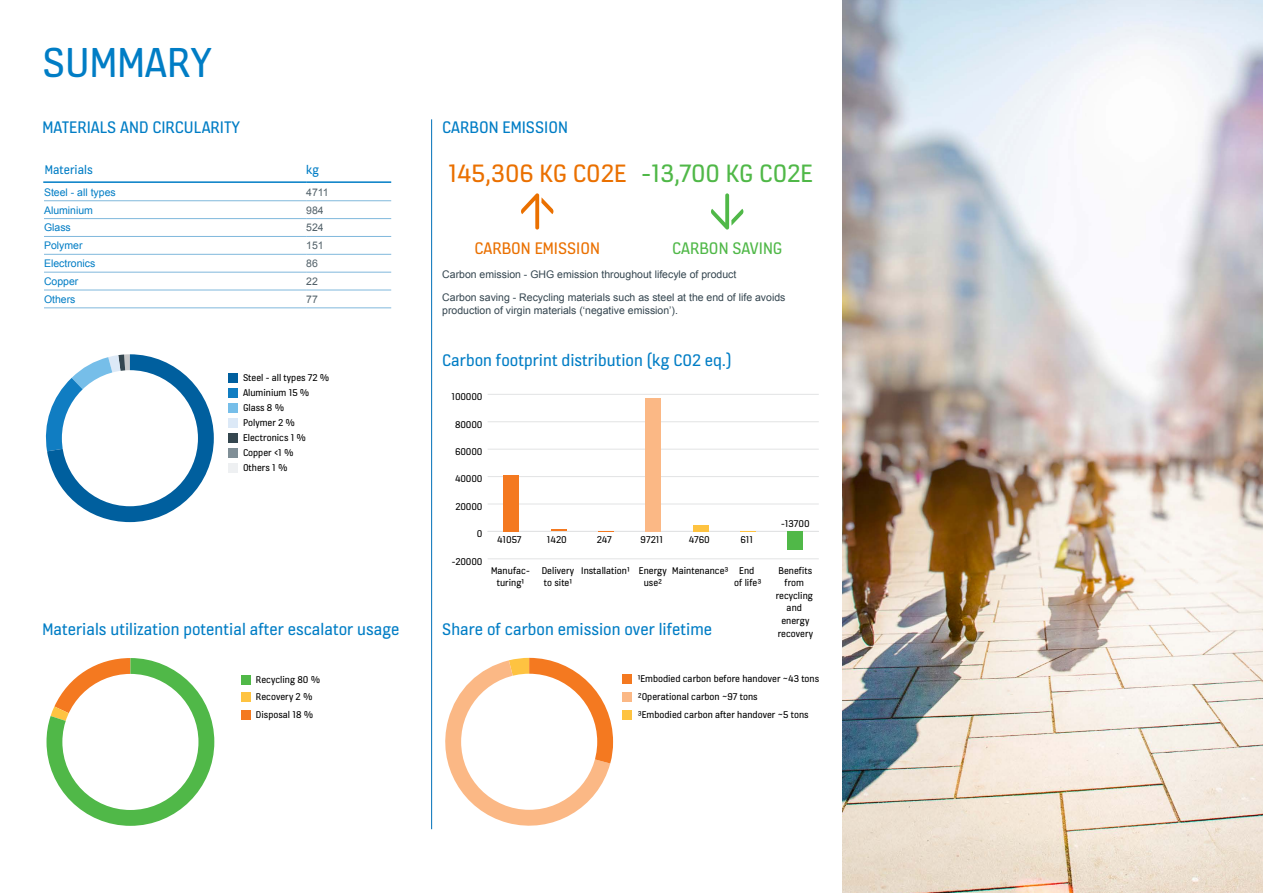
<style>
.page{position:relative;width:1263px;height:893px;background:#fff}
.page>*{position:absolute;margin:0;border:0;box-sizing:border-box;transform-origin:0 0}
.t1{font:45px "KONE Information";color:#007dc5}
.t2{font:27px "KONE Information";color:#ea7000}
.t3{font:18px "KONE Information";color:#007dc5}
.t4{font:18px "KONE Information";color:#ea7000}
.t5{font:18px "KONE Information";color:#50b848}
.t6{font:13.5px "KONE Information";color:#007dc5}
.t7{font:10.5px/12.6px "KONE Information";color:#000}
.t8{font:10.5px/22.4px "Arial";color:#34454f}
.t9{font:10.5px "Arial";color:#007dc5}
.t10{font:10.5px "Arial";color:#526169}
.s1{color:#50b848}
</style>
<div class="page">
<hr style="left:431px;top:119px;width:1px;height:710px;background:#0071b9">
<hr style="left:43px;top:181px;width:263px;height:2px;background:#007dc5">
<hr style="left:306px;top:181px;width:85px;height:2px;background:#007dc5">
<hr style="left:44px;top:200px;width:262px;height:1px;background:#80b8dc">
<hr style="left:306px;top:200px;width:85px;height:1px;background:#80b8dc">
<hr style="left:44px;top:218px;width:262px;height:1px;background:#80b8dc">
<hr style="left:306px;top:218px;width:85px;height:1px;background:#80b8dc">
<hr style="left:44px;top:236px;width:262px;height:1px;background:#80b8dc">
<hr style="left:306px;top:236px;width:85px;height:1px;background:#80b8dc">
<hr style="left:44px;top:254px;width:262px;height:1px;background:#80b8dc">
<hr style="left:306px;top:254px;width:85px;height:1px;background:#80b8dc">
<hr style="left:44px;top:272px;width:262px;height:1px;background:#80b8dc">
<hr style="left:306px;top:272px;width:85px;height:1px;background:#80b8dc">
<hr style="left:44px;top:290px;width:262px;height:1px;background:#80b8dc">
<hr style="left:306px;top:290px;width:85px;height:1px;background:#80b8dc">
<hr style="left:44px;top:307px;width:262px;height:1px;background:#80b8dc">
<hr style="left:306px;top:307px;width:85px;height:1px;background:#80b8dc">
<svg style="left:47px;top:658px;width:167px;height:168px"></svg>
<div style="left:62px;top:674px;width:136px;height:136px;background:#fff;border-radius:50%"></div>
<div style="left:241px;top:675px;width:9px;height:9px;background:#50b848"></div>
<div style="left:241px;top:693px;width:9px;height:9px;background:#fec341"></div>
<div style="left:241px;top:710px;width:9px;height:9px;background:#f47920"></div>
<hr style="left:488px;top:559px;width:331px;height:1px;background:#e2e3e4">
<hr style="left:488px;top:531px;width:331px;height:1px;background:#e2e3e4">
<hr style="left:488px;top:504px;width:331px;height:1px;background:#e2e3e4">
<hr style="left:488px;top:476px;width:331px;height:1px;background:#e2e3e4">
<hr style="left:488px;top:449px;width:331px;height:1px;background:#e2e3e4">
<hr style="left:488px;top:421px;width:331px;height:1px;background:#e2e3e4">
<hr style="left:488px;top:394px;width:331px;height:1px;background:#e2e3e4">
<div style="left:503px;top:475px;width:16px;height:56px;background:#f47920"></div>
<svg style="left:551px;top:529px;width:15px;height:2px"></svg>
<svg style="left:598px;top:531px;width:16px;height:1px"></svg>
<div style="left:645px;top:398px;width:16px;height:133px;background:#fbb885"></div>
<div style="left:693px;top:525px;width:15px;height:6px;background:#fec341"></div>
<svg style="left:740px;top:531px;width:16px;height:1px"></svg>
<div style="left:787px;top:531px;width:16px;height:19px;background:#50b848"></div>
<svg style="left:445px;top:658px;width:168px;height:168px"></svg>
<div style="left:461px;top:674px;width:136px;height:136px;background:#fff;border-radius:50%"></div>
<div style="left:623px;top:675px;width:9px;height:9px;background:#f47920"></div>
<div style="left:623px;top:692px;width:9px;height:10px;background:#fbb885"></div>
<div style="left:623px;top:710px;width:9px;height:9px;background:#fec341"></div>
<svg style="left:521px;top:193px;width:32px;height:37px"></svg>
<svg style="left:711px;top:193px;width:32px;height:37px"></svg>
<img style="left:842px;top:0;width:421px;height:893px">
<svg style="left:45px;top:354px;width:169px;height:168px"></svg>
<div style="left:62px;top:370px;width:136px;height:136px;background:#fff;border-radius:50%"></div>
<div style="left:228px;top:374px;width:9px;height:9px;background:#005f9e"></div>
<div style="left:228px;top:404px;width:9px;height:9px;background:#76bee9"></div>
<div style="left:228px;top:389px;width:9px;height:9px;background:#107dc2"></div>
<div style="left:228px;top:419px;width:9px;height:9px;background:#dce9f7"></div>
<div style="left:228px;top:434px;width:9px;height:9px;background:#34464f"></div>
<div style="left:228px;top:449px;width:9px;height:9px;background:#808f97"></div>
<div style="left:228px;top:464px;width:9px;height:9px;background:#eef0f2"></div>
<h1 class="t1" style="left:43px;top:31px;width:171px">SUMMARY</h1>
<h3 class="t3" style="left:43px;top:115px;width:199px">MATERIALS AND CIRCULARITY</h3>
<h3 class="t3" style="left:442px;top:115px;width:127px">CARBON EMISSION</h3>
<h2 class="t2" style="left:448px;top:155px;width:366px">145,306 KG CO2E <span class="s1">-13,700 KG CO2E</span></h2>
<p class="t6" style="left:45px;top:160px;width:50px">Materials</p>
<p class="t6" style="left:306px;top:160px;width:14px">kg</p>
<p class="t9" style="left:44px;top:185px;width:73px">Steel - all types</p>
<p class="t10" style="left:306px;top:185px;width:24px">4711</p>
<p class="t9" style="left:44px;top:203px;width:51px">Aluminium</p>
<p class="t10" style="left:306px;top:203px;width:19px">984</p>
<p class="t9" style="left:44px;top:221px;width:28px">Glass</p>
<p class="t10" style="left:306px;top:221px;width:19px">524</p>
<p class="t9" style="left:44px;top:239px;width:40px">Polymer</p>
<p class="t10" style="left:306px;top:239px;width:19px">151</p>
<p class="t9" style="left:44px;top:256px;width:53px">Electronics</p>
<p class="t10" style="left:306px;top:256px;width:13px">86</p>
<p class="t9" style="left:44px;top:274px;width:36px">Copper</p>
<p class="t10" style="left:306px;top:274px;width:13px">22</p>
<p class="t9" style="left:44px;top:292px;width:33px">Others</p>
<p class="t10" style="left:306px;top:292px;width:13px">77</p>
<h3 class="t4" style="left:474px;top:236px;width:127px">CARBON EMISSION</h3>
<h3 class="t5" style="left:672px;top:236px;width:112px">CARBON SAVING</h3>
<p class="t8" style="left:442px;top:264px;width:345px">Carbon emission - GHG emission throughout lifecyle of product<br>Carbon saving - Recycling materials such as steel at the end of life avoids</p>
<p class="t8" style="left:442px;top:299px;width:237px">production of virgin materials (‘negative emission’).</p>
<p class="t7" style="left:243px;top:371px;width:88px;line-height:15px">Steel - all types 72 %<br>Aluminium 15 %<br>Glass 8 %<br>Polymer 2 %<br>Electronics 1 %<br>Copper &lt;1 %<br>Others 1 %</p>
<h3 class="t3" style="left:43px;top:616px;width:358px">Materials utilization potential after escalator usage</h3>
<p class="t7" style="left:256px;top:671px;width:66px;line-height:17.7px">Recycling 80 %<br>Recovery 2 %<br>Disposal 18 %</p>
<h3 class="t3" style="left:442px;top:348px;width:291px">Carbon footprint distribution (kg CO2 eq.)</h3>
<p class="t7" style="left:452px;top:391px;width:32px">100000</p>
<p class="t7" style="left:455px;top:418px;width:29px">80000</p>
<p class="t7" style="left:455px;top:446px;width:29px">60000</p>
<p class="t7" style="left:455px;top:473px;width:29px">40000</p>
<p class="t7" style="left:455px;top:501px;width:28px">20000</p>
<p class="t7" style="left:477px;top:528px;width:7px">0</p>
<p class="t7" style="left:452px;top:555px;width:32px">-20000</p>
<p class="t7" style="left:497px;top:533px;width:26px">41057</p>
<p class="t7" style="left:547px;top:533px;width:21px">1420</p>
<p class="t7" style="left:597px;top:533px;width:17px">247</p>
<p class="t7" style="left:640px;top:533px;width:24px">97211</p>
<p class="t7" style="left:689px;top:533px;width:23px">4760</p>
<p class="t7" style="left:740px;top:533px;width:14px">611</p>
<p class="t7" style="left:491px;top:564px;width:40px;text-align:center">Manufac&shy;turing¹</p>
<p class="t7" style="left:542px;top:564px;width:34px">Delivery to site¹</p>
<p class="t7" style="left:644px;top:564px;width:25px;text-indent:-62px">Installation¹ Energy use²</p>
<p class="t7" style="left:672px;top:564px;width:58px">Maintenance³</p>
<p class="t7" style="left:734px;top:564px;width:29px;text-align:center">End<br>of life³</p>
<h3 class="t3" style="left:442px;top:616px;width:271px">Share of carbon emission over lifetime</h3>
<p class="t7" style="left:781px;top:517px;width:30px">-13700</p>
<p class="t7" style="left:776px;top:564px;width:39px;text-align:center">Benefits from recycling and energy recovery</p>
<p class="t7" style="left:638px;top:671px;width:183px;line-height:18px">¹Embodied carbon before handover ~43 tons<br>²Operational carbon ~97 tons<br>³Embodied carbon after handover ~5 tons</p>
</div>
